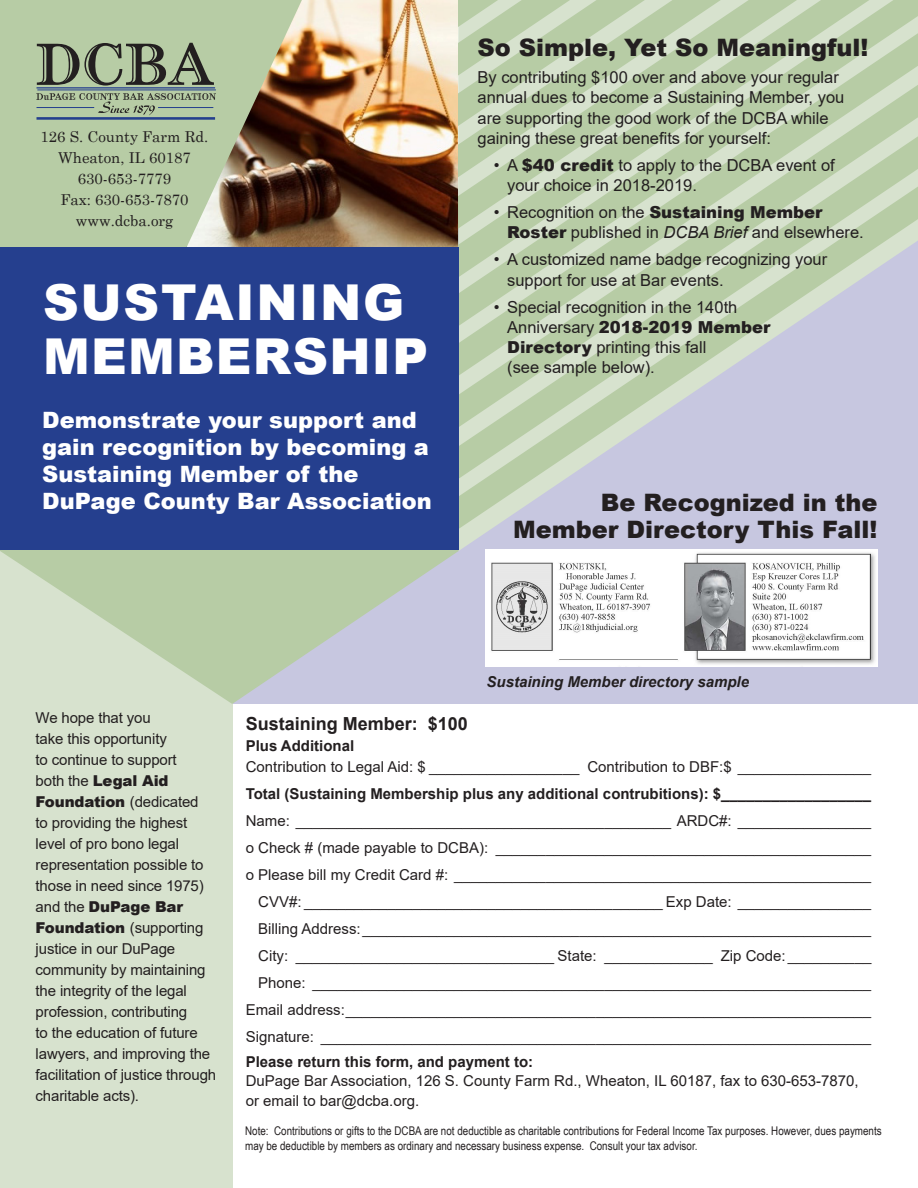
<style>
.page{position:relative;width:918px;height:1188px;background:#fff}
.page>*{position:absolute;margin:0;border:0;box-sizing:border-box;transform-origin:0 0}
.t1{font:900 49.5px "Arial";letter-spacing:.025em;color:#fff}
.t2{font:900 24px/27px "Arial";color:#231f20;text-align:right}
.t3{font:900 22.5px/27px "Arial";color:#fff}
.t4{font:700 18px "Arial";color:#231f20}
.t5{font:16.5px/20.2px "Arial";color:#231f20}
.t6{font:15px/21px "Arial";letter-spacing:-.01em;color:#231f20}
.t7{font:700 15px "Arial";color:#231f20}
.t8{font:15px/21px "Century Schoolbook";color:#231f20;text-align:center}
.t9{font:italic 700 15px "Arial";color:#231f20}
.t10{font:12px/15px "Arial Narrow";color:#231f20}
.s1{font-weight:900}
.s2{font-style:italic}
</style>
<div class="page">
<div style="left:232px;top:210px;width:686px;height:494px;background:#c7c7e0"></div>
<div style="left:0;top:378px;width:233px;height:810px;background:#d7e2ce"></div>
<svg style="left:0;top:0;width:459px;height:704px;fill:#b7cca5"></svg>
<svg style="left:458px;top:485px;width:98px;height:54px"></svg>
<svg style="left:458px;top:428px;width:182px;height:57px"></svg>
<svg style="left:458px;top:380px;width:253px;height:48px;background:#c3d2bb"></svg>
<svg style="left:458px;top:327px;width:331px;height:53px;background:#c3d2ba"></svg>
<svg style="left:37px;top:43px;width:148px;height:43px;background:#859278"></svg>
<svg style="left:36px;top:93px;width:149px;height:22px;background:#a1b391"></svg>
<hr style="left:37px;top:87px;width:178px;height:2px;background:#253f8e">
<hr style="left:37px;top:90px;width:179px;height:1px;background:#253f8e">
<hr style="left:37px;top:117px;width:178px;height:3px;background:#253f8e">
<hr style="left:37px;top:107px;width:57px;height:1px;background:#253f8e">
<hr style="left:158px;top:107px;width:55px;height:1px;background:#253f8e">
<svg style="left:458px;top:0;width:460px;height:327px;fill:#b8cca6"></svg>
<svg style="left:458px;top:0;width:411px;height:279px;background:#c1d3b3"></svg>
<svg style="left:458px;top:0;width:339px;height:229px;background:#c2d3b3"></svg>
<svg style="left:458px;top:0;width:263px;height:178px;background:#c2d3b3"></svg>
<svg style="left:458px;top:0;width:187px;height:127px;background:#c2d3b3"></svg>
<img style="left:185px;top:0;width:273px;height:248px">
<div style="left:0;top:248px;width:458px;height:302px;background:#253f8e"></div>
<img style="left:486px;top:549px;width:392px;height:118px">
<p class="t8" style="left:41px;top:125px;width:169px">126 S. County Farm Rd.<br>Wheaton, IL 60187</p>
<p class="t8" style="left:78px;top:167px;width:95px">630-653-7779</p>
<p class="t8" style="left:60px;top:188px;width:130px">Fax: 630-653-7870</p>
<p class="t8" style="left:76px;top:209px;width:99px">www.dcba.org</p>
<p class="t1" style="left:43px;top:267px;width:363px">SUSTAINING</p>
<p class="t1" style="left:43px;top:321px;width:387px">MEMBERSHIP</p>
<p class="t3" style="left:42px;top:406px;width:391px">Demonstrate your support and gain recognition by becoming a<br>Sustaining Member of the<br>DuPage County Bar Association</p>
<p class="t2" style="left:478px;top:33px;width:393px">So Simple, Yet So Meaningful!</p>
<p class="t5" style="left:478px;top:67px;width:368px">By contributing $100 over and above your regular annual dues to become a Sustaining Member, you are supporting the good work of the DCBA while gaining these great benefits for yourself:</p>
<p class="t5" style="left:507px;top:155px;width:329px;text-indent:-14px">• A <span class="s1">$40 credit</span> to apply to the DCBA event of your choice in 2018-2019.</p>
<p class="t5" style="left:507px;top:202px;width:358px;text-indent:-14px">• Recognition on the <span class="s1">Sustaining Member<br>Roster</span> published in <span class="s2">DCBA Brief</span> and elsewhere.</p>
<p class="t5" style="left:507px;top:249px;width:322px;text-indent:-14px">• A customized name badge recognizing your support for use at Bar events.</p>
<p class="t5" style="left:507px;top:297px;width:265px;text-indent:-14px">• Special recognition in the 140th<br>Anniversary <span class="s1">2018-2019 Member<br>Directory</span> printing this fall<br>(see sample below).</p>
<p class="t2" style="left:513px;top:488px;width:366px">Be Recognized in the<br>Member Directory This Fall!</p>
<p class="t9" style="left:487px;top:672px;width:264px">Sustaining Member directory sample</p>
<p class="t6" style="left:36px;top:707px;width:182px">We hope that you<br>take this opportunity<br>to continue to support<br>both the <span class="s1">Legal Aid<br>Foundation</span> (dedicated<br>to providing the highest level of pro bono legal representation possible to those in need since 1975) and the <span class="s1">DuPage Bar<br>Foundation</span> (supporting justice in our DuPage community by maintaining the integrity of the legal profession, contributing<br>to the education of future lawyers, and improving the facilitation of justice through charitable acts).</p>
<p class="t4" style="left:246px;top:711px;width:224px">Sustaining Member: $100</p>
<p class="t7" style="left:246px;top:735px;width:110px">Plus Additional</p>
<p class="t6" style="left:246px;top:756px;width:627px">Contribution to Legal Aid: $ __________________ Contribution to DBF:$ ________________</p>
<p class="t7" style="left:246px;top:783px;width:627px">Total (Sustaining Membership plus any additional contrubitions): $__________________</p>
<p class="t6" style="left:246px;top:810px;width:627px">Name: _____________________________________________ ARDC#: ________________</p>
<p class="t6" style="left:246px;top:837px;width:627px">o Check # (made payable to DCBA): _____________________________________________</p>
<p class="t6" style="left:246px;top:864px;width:627px">o Please bill my Credit Card #: __________________________________________________</p>
<p class="t6" style="left:258px;top:891px;width:615px">CVV#: ___________________________________________ Exp Date: ________________</p>
<p class="t6" style="left:258px;top:918px;width:615px">Billing Address:_____________________________________________________________</p>
<p class="t6" style="left:258px;top:945px;width:615px">City: _______________________________ State: _____________ Zip Code: __________</p>
<p class="t6" style="left:258px;top:972px;width:615px">Phone: ___________________________________________________________________</p>
<p class="t6" style="left:246px;top:999px;width:627px">Email address:_______________________________________________________________</p>
<p class="t6" style="left:246px;top:1026px;width:627px">Signature: __________________________________________________________________</p>
<p class="t7" style="left:246px;top:1051px;width:289px">Please return this form, and payment to:</p>
<p class="t6" style="left:246px;top:1071px;width:615px;line-height:19.5px">DuPage Bar Association, 126 S. County Farm Rd., Wheaton, IL 60187, fax to 630-653-7870, or email to bar@dcba.org.</p>
<p class="t10" style="left:245px;top:1123px;width:638px">Note: Contributions or gifts to the DCBA are not deductible as charitable contributions for Federal Income Tax purposes. However, dues payments may be deductible by members as ordinary and necessary business expense. Consult your tax advisor.</p>
</div>
